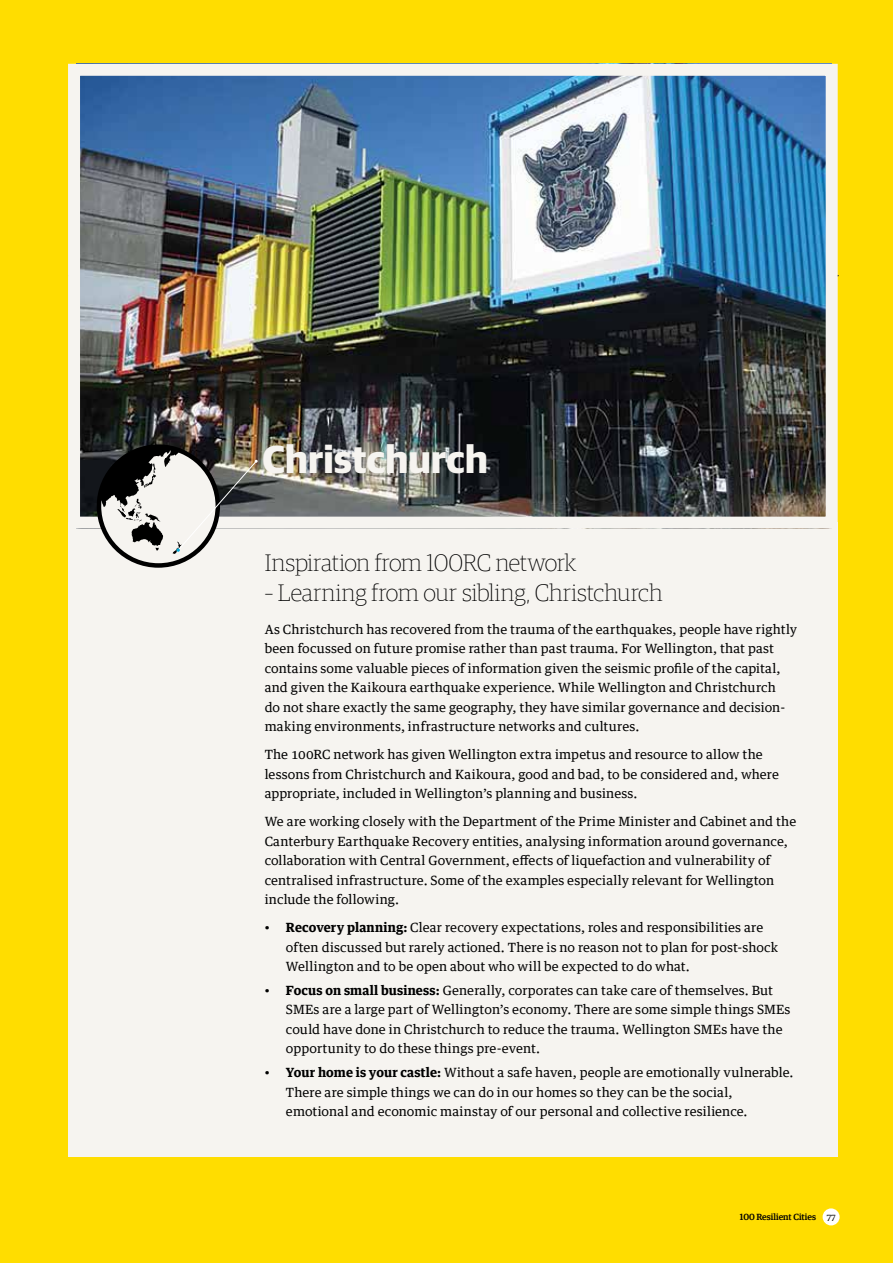
<style>
.page{position:relative;width:893px;height:1263px;background:#fd0}
.page>*{position:absolute;margin:0;border:0;box-sizing:border-box;transform-origin:0 0}
.t1{font:700 39px "Guardian Sans";letter-spacing:.01em;color:#f6f4f0}
.t2{font:100 24px "Guardian Egyptian TT";letter-spacing:-.01em;color:#000}
.t3{font:12.75px/19.5px "Guardian Text Egyp TT";letter-spacing:.01em;color:#000}
.t4{font:500 9px "Guardian Egyptian TT";color:#000}
.t5{font:9px "Guardian Egyptian TT";color:#000}
.s1{font-weight:700}
</style>
<div class="page">
<div style="left:68px;top:522px;width:770px;height:635px;background:#f6f4f0"></div>
<img style="left:81px;top:77px;width:744px;height:439px">
<div style="left:68px;top:64px;width:770px;height:465px;border:12px solid #f6f4f0"></div>
<svg style="left:99px;top:447px;width:119px;height:118px"></svg>
<svg style="left:99px;top:446px;width:159px;height:108px"></svg>
<div style="left:823px;top:1208px;width:17px;height:17px;background:#fff;border-radius:50%"></div>
<h1 class="t1" style="left:263px;top:430px;width:227px">Christchurch</h1>
<h2 class="t2" style="left:265px;top:548px;width:313px">Inspiration from 100RC network</h2>
<h2 class="t2" style="left:265px;top:578px;width:400px">– Learning from our sibling, Christchurch</h2>
<p class="t3" style="left:265px;top:618px;width:534px">As Christchurch has recovered from the trauma of the earthquakes, people have rightly been focussed on future promise rather than past trauma. For Wellington, that past contains some valuable pieces of information given the seismic profile of the capital, and given the Kaikoura earthquake experience. While Wellington and Christchurch<br>do not share exactly the same geography, they have similar governance and decision&shy;making environments, infrastructure networks and cultures.</p>
<p class="t3" style="left:265px;top:743px;width:516px">The 100RC network has given Wellington extra impetus and resource to allow the lessons from Christchurch and Kaikoura, good and bad, to be considered and, where appropriate, included in Wellington’s planning and business.</p>
<p class="t3" style="left:265px;top:810px;width:533px">We are working closely with the Department of the Prime Minister and Cabinet and the Canterbury Earthquake Recovery entities, analysing information around governance, collaboration with Central Government, effects of liquefaction and vulnerability of centralised infrastructure. Some of the examples especially relevant for Wellington include the following.</p>
<p class="t3" style="left:286px;top:916px;width:494px;text-indent:-21px">• <span class="s1">Recovery planning:</span> Clear recovery expectations, roles and responsibilities are often discussed but rarely actioned. There is no reason not to plan for post-shock<br>Wellington and to be open about who will be expected to do what.</p>
<p class="t3" style="left:286px;top:979px;width:506px;text-indent:-21px">• <span class="s1">Focus on small business:</span> Generally, corporates can take care of themselves. But SMEs are a large part of Wellington’s economy. There are some simple things SMEs could have done in Christchurch to reduce the trauma. Wellington SMEs have the opportunity to do these things pre-event.</p>
<p class="t3" style="left:286px;top:1061px;width:509px;text-indent:-21px">• <span class="s1">Your home is your castle:</span> Without a safe haven, people are emotionally vulnerable.<br>There are simple things we can do in our homes so they can be the social, emotional and economic mainstay of our personal and collective resilience.</p>
<p class="t4" style="left:740px;top:1211px;width:78px">100 Resilient Cities</p>
<p class="t5" style="left:827px;top:1211px;width:10px">77</p>
</div>
